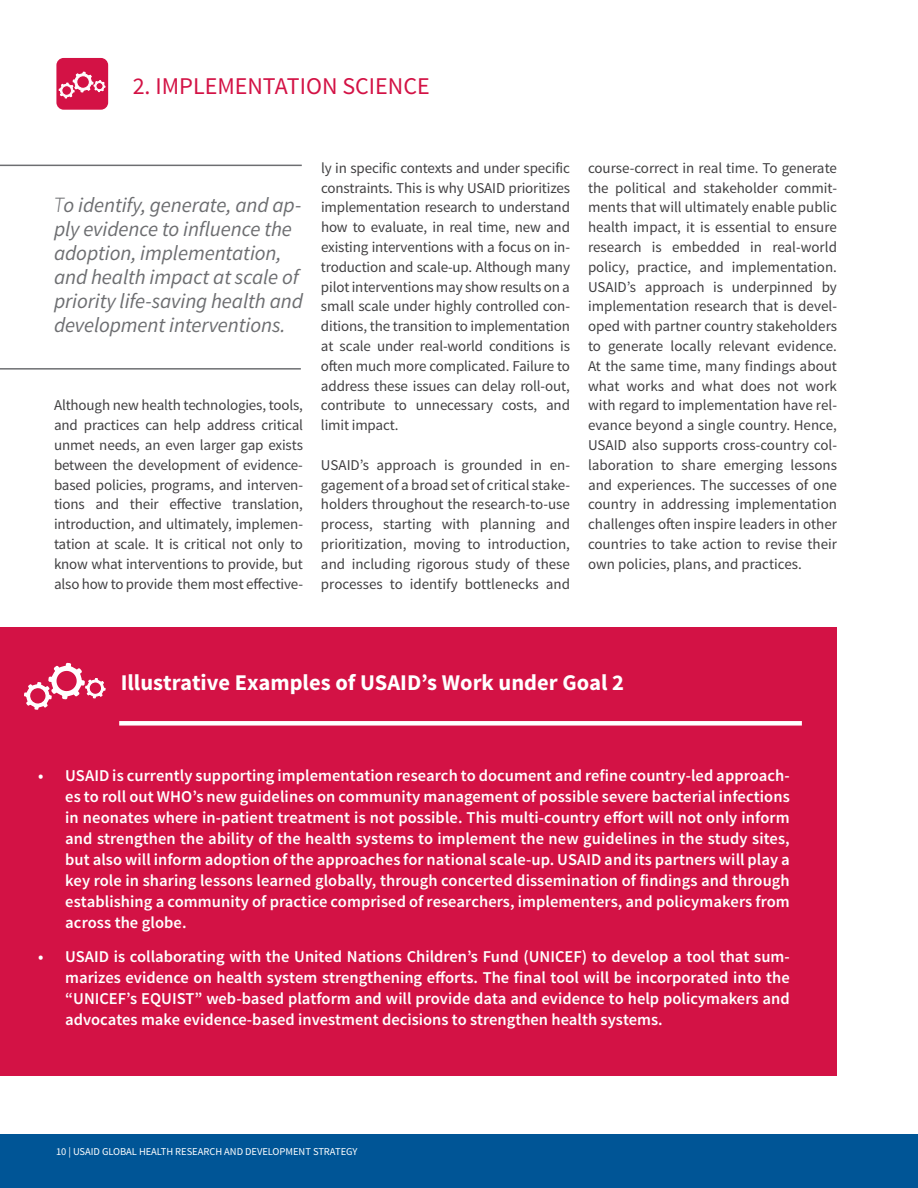
<style>
.page{position:relative;width:918px;height:1188px;background:#fff}
.page>*{position:absolute;margin:0;border:0;box-sizing:border-box;transform-origin:0 0}
.t1{font:24px "Source Sans Pro";color:#d31245}
.t2{font:700 22.5px "Source Sans Pro";color:#fff}
.t3{font:italic 21px/24px "Source Sans Pro";letter-spacing:-.005em;color:#6d6e71}
.t4{font:600 16.5px/21px "Source Sans Pro";color:#fff;text-align:justify}
.t5{font:15px/19.8px "Source Sans Pro";letter-spacing:-.01em;color:#414042;text-align:justify}
.t6{font:10.5px "Source Sans Pro";letter-spacing:-.005em;color:#fff}
.s1{font-family:"Gill Sans";font-weight:300}
</style>
<div class="page">
<div style="left:0;top:1134px;width:918px;height:54px;background:#005596"></div>
<div style="left:56px;top:58px;width:52px;height:52px;background:#d31245;border-radius:7px"></div>
<svg style="left:58px;top:57px;width:48px;height:53px"></svg>
<div style="left:96px;top:82px;width:7px;height:8px;background:#d31245;border-radius:50%"></div>
<div style="left:95px;top:82px;width:9px;height:8px;border:1px solid #fff;border-radius:50%"></div>
<div style="left:0;top:627px;width:837px;height:448px;background:#d31245"></div>
<svg style="left:24px;top:662px;width:82px;height:48px"></svg>
<svg style="left:89px;top:682px;width:13px;height:13px"></svg>
<div style="left:88px;top:681px;width:15px;height:14px;border:1px solid #fff;border-radius:50%"></div>
<div style="left:119px;top:721px;width:683px;height:5px;background:#fff"></div>
<hr style="left:0;top:165px;width:302px;height:1px;background:#6d6e71">
<hr style="left:0;top:368px;width:301px;height:2px;background:#6d6e71">
<h3 class="t1" style="left:133px;top:71px;width:299px">2. IMPLEMENTATION SCIENCE</h3>
<p class="t3" style="left:54px;top:193px;width:250px"><span class="s1">T</span>o identify, generate, and ap&shy;ply evidence to influence the adoption, implementation, and health impact at scale of priority life-saving health and development interventions.</p>
<p class="t5" style="left:54px;top:396px;width:251px">Although new health technologies, tools, and practices can help address critical unmet needs, an even larger gap exists between the development of evidence&shy;based policies, programs, and interven&shy;tions and their effective translation, introduction, and ultimately, implemen&shy;tation at scale. It is critical not only to know what interventions to provide, but also how to provide them most effective-</p>
<p class="t5" style="left:321px;top:158px;width:251px">ly in specific contexts and under specific constraints. This is why USAID prioritizes implementation research to understand how to evaluate, in real time, new and existing interventions with a focus on in&shy;troduction and scale-up. Although many pilot interventions may show results on a small scale under highly controlled con&shy;ditions, the transition to implementation at scale under real-world conditions is often much more complicated. Failure to address these issues can delay roll-out, contribute to unnecessary costs, and limit impact.</p>
<p class="t5" style="left:321px;top:455px;width:251px">USAID’s approach is grounded in en&shy;gagement of a broad set of critical stake&shy;holders throughout the research-to-use process, starting with planning and prioritization, moving to introduction, and including rigorous study of these processes to identify bottlenecks and</p>
<p class="t5" style="left:588px;top:158px;width:251px">course-correct in real time. To generate the political and stakeholder commit&shy;ments that will ultimately enable public health impact, it is essential to ensure research is embedded in real-world policy, practice, and implementation.<br>USAID’s approach is underpinned by implementation research that is devel&shy;oped with partner country stakeholders to generate locally relevant evidence.<br>At the same time, many findings about what works and what does not work with regard to implementation have rel&shy;evance beyond a single country. Hence, USAID also supports cross-country col&shy;laboration to share emerging lessons and experiences. The successes of one country in addressing implementation challenges often inspire leaders in other countries to take action to revise their own policies, plans, and practices.</p>
<h3 class="t2" style="left:121px;top:668px;width:505px">Illustrative Examples of USAID’s Work under Goal 2</h3>
<p class="t4" style="left:65px;top:765px;width:726px;text-indent:-27px">• USAID is currently supporting implementation research to document and refine country-led approach&shy;es to roll out WHO’s new guidelines on community management of possible severe bacterial infections in neonates where in-patient treatment is not possible. This multi-country effort will not only inform and strengthen the ability of the health systems to implement the new guidelines in the study sites, but also will inform adoption of the approaches for national scale-up. USAID and its partners will play a key role in sharing lessons learned globally, through concerted dissemination of findings and through establishing a community of practice comprised of researchers, implementers, and policymakers from across the globe.</p>
<p class="t4" style="left:65px;top:946px;width:726px;text-indent:-27px">• USAID is collaborating with the United Nations Children’s Fund (UNICEF) to develop a tool that sum&shy;marizes evidence on health system strengthening efforts. The final tool will be incorporated into the “UNICEF’s EQUIST” web-based platform and will provide data and evidence to help policymakers and advocates make evidence-based investment decisions to strengthen health systems.</p>
<p class="t6" style="left:56px;top:1145px;width:303px">10 | USAID GLOBAL HEALTH RESEARCH AND DEVELOPMENT STRATEGY</p>
</div>
